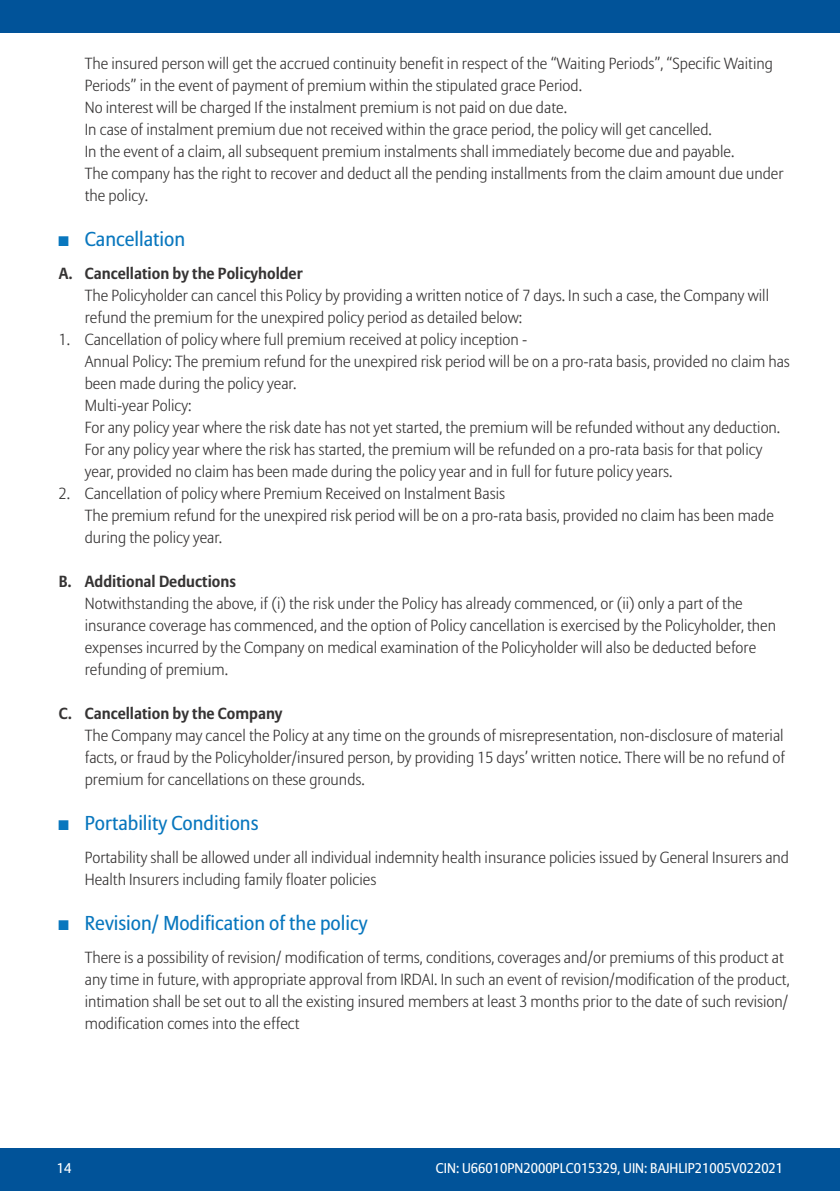
<style>
.page{position:relative;width:840px;height:1191px;background:#fff}
.page>*{position:absolute;margin:0;border:0;box-sizing:border-box;transform-origin:0 0}
.t1{font:20px "Allianz Sans";color:#0977be}
.t2{font:300 16px/22px "Allianz Sans";color:#363434}
.t3{font:700 16px "Allianz Sans";color:#363434}
.t4{font:14px "Allianz Sans";color:#fff}
</style>
<div class="page">
<div style="left:0;top:0;width:839px;height:33px;background:#015399"></div>
<div style="left:0;top:1148px;width:839px;height:43px;background:#015399"></div>
<p class="t2" style="left:85px;top:52px;width:700px">The insured person will get the accrued continuity benefit in respect of the “Waiting Periods”, “Specific Waiting Periods” in the event of payment of premium within the stipulated grace Period.<br>No interest will be charged If the instalment premium is not paid on due date.<br>In case of instalment premium due not received within the grace period, the policy will get cancelled.<br>In the event of a claim, all subsequent premium instalments shall immediately become due and payable.<br>The company has the right to recover and deduct all the pending installments from the claim amount due under the policy.</p>
<p class="t1" style="left:85px;top:227px;width:102px">Cancellation</p>
<p class="t3" style="left:59px;top:263px;width:245px">A. Cancellation by the Policyholder</p>
<p class="t2" style="left:85px;top:284px;width:685px">The Policyholder can cancel this Policy by providing a written notice of 7 days. In such a case, the Company will refund the premium for the unexpired policy period as detailed below:</p>
<p class="t2" style="left:85px;top:328px;width:706px;text-indent:-26px">1. Cancellation of policy where full premium received at policy inception -<br>Annual Policy: The premium refund for the unexpired risk period will be on a pro-rata basis, provided no claim has been made during the policy year.<br>Multi-year Policy:<br>For any policy year where the risk date has not yet started, the premium will be refunded without any deduction.<br>For any policy year where the risk has started, the premium will be refunded on a pro-rata basis for that policy year, provided no claim has been made during the policy year and in full for future policy years.</p>
<p class="t2" style="left:85px;top:482px;width:690px;text-indent:-26px">2. Cancellation of policy where Premium Received on Instalment Basis<br>The premium refund for the unexpired risk period will be on a pro-rata basis, provided no claim has been made during the policy year.</p>
<p class="t3" style="left:59px;top:571px;width:179px">B. Additional Deductions</p>
<p class="t2" style="left:85px;top:592px;width:692px">Notwithstanding the above, if (i) the risk under the Policy has already commenced, or (ii) only a part of the insurance coverage has commenced, and the option of Policy cancellation is exercised by the Policyholder, then expenses incurred by the Company on medical examination of the Policyholder will also be deducted before refunding of premium.</p>
<p class="t3" style="left:59px;top:703px;width:225px">C. Cancellation by the Company</p>
<p class="t2" style="left:85px;top:724px;width:701px;text-align:justify">The Company may cancel the Policy at any time on the grounds of misrepresentation, non-disclosure of material facts, or fraud by the Policyholder/insured person, by providing 15 days’ written notice. There will be no refund of premium for cancellations on these grounds.</p>
<p class="t1" style="left:85px;top:811px;width:175px">Portability Conditions</p>
<p class="t2" style="left:85px;top:846px;width:705px">Portability shall be allowed under all individual indemnity health insurance policies issued by General Insurers and<br>Health Insurers including family floater policies</p>
<p class="t1" style="left:85px;top:911px;width:284px">Revision/ Modification of the policy</p>
<p class="t2" style="left:85px;top:946px;width:706px">There is a possibility of revision/ modification of terms, conditions, coverages and/or premiums of this product at any time in future, with appropriate approval from IRDAI. In such an event of revision/modification of the product, intimation shall be set out to all the existing insured members at least 3 months prior to the date of such revision/ modification comes into the effect</p>
<p class="t4" style="left:57px;top:1159px;width:16px">14</p>
<p class="t4" style="left:435px;top:1159px;width:348px">CIN: U66010PN2000PLC015329, UIN: BAJHLIP21005V022021</p>
</div>
